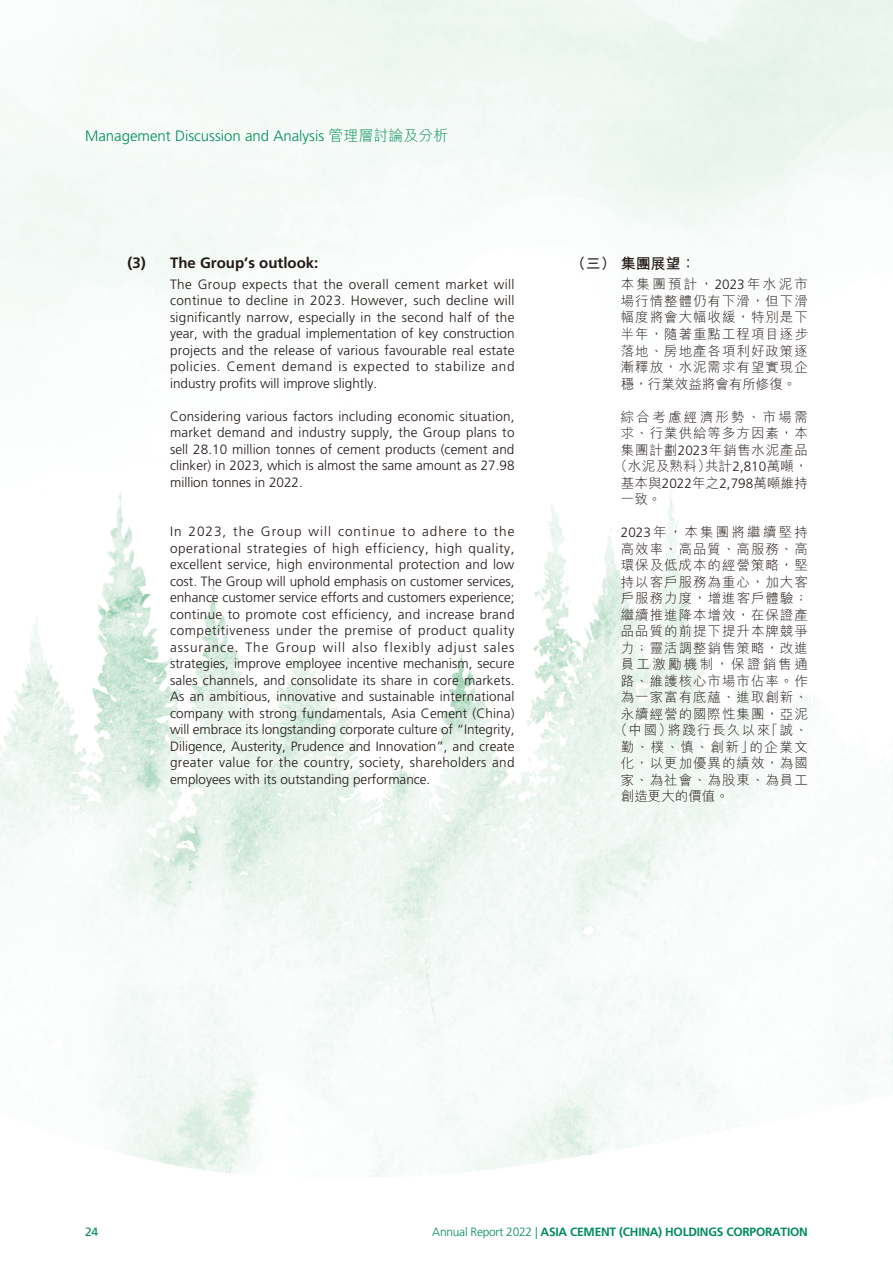
<style>
.page{position:relative;width:893px;height:1263px;background:#fff}
.page>*{position:absolute;margin:0;border:0;box-sizing:border-box;transform-origin:0 0}
.t1{font:300 15px "Frutiger LT Std";color:#008d5a}
.t2{font:700 15px "Frutiger LT Std";color:#231916}
.t3{font:15px "M Hei HK Bold E Ten B5 H";color:#231916}
.t4{font:300 13.5px/16.5px "Frutiger LT Std";color:#231916;text-align:justify}
.t5{font:13.5px/16.5px "M Hei HK Light E Ten B5 H";letter-spacing:.07em;color:#231916;text-align:justify}
.t6{font:13.5px "M Hei HK Light E Ten B5 H";letter-spacing:.17em;color:#231916}
.t7{font:13.5px "M Hei HK Light E Ten B5 H";letter-spacing:.015em;color:#231916}
.t8{font:13.5px "M Hei HK Light E Ten B5 H";letter-spacing:.03em;color:#231916}
.t9{font:13.5px "M Hei HK Light E Ten B5 H";letter-spacing:.165em;color:#231916}
.t10{font:13.5px "M Hei HK Light E Ten B5 H";letter-spacing:.1em;color:#231916}
.t11{font:13.5px "M Hei HK Light E Ten B5 H";color:#231916}
.t12{font:700 12px "Frutiger LT Std";letter-spacing:-.02em;color:#008d5a}
.t13{font:12px "Frutiger LT Std";color:#008d5a}
.s1{font-family:"M Hei HK Light E Ten B5 H";font-weight:400}
.s2{font-family:"Frutiger LT Std";font-weight:300}
.s3{font-weight:300}
</style>
<div class="page">
<img style="left:0;top:0;width:893px;height:1177px">
<p class="t1" style="left:85px;top:128px;width:365px">Management Discussion and Analysis <span class="s1">管理層討論及分析</span></p>
<p class="t2" style="left:128px;top:255px;width:192px">(3) The Group’s outlook:</p>
<p class="t4" style="left:170px;top:276px;width:346px">The Group expects that the overall cement market will continue to decline in 2023. However, such decline will significantly narrow, especially in the second half of the year, with the gradual implementation of key construction projects and the release of various favourable real estate policies. Cement demand is expected to stabilize and industry profits will improve slightly.</p>
<p class="t4" style="left:170px;top:408px;width:346px">Considering various factors including economic situation, market demand and industry supply, the Group plans to sell 28.10 million tonnes of cement products (cement and clinker) in 2023, which is almost the same amount as 27.98 million tonnes in 2022.</p>
<p class="t4" style="left:170px;top:524px;width:346px">In 2023, the Group will continue to adhere to the operational strategies of high efficiency, high quality, excellent service, high environmental protection and low cost. The Group will uphold emphasis on customer services, enhance customer service efforts and customers experience; continue to promote cost efficiency, and increase brand competitiveness under the premise of product quality assurance. The Group will also flexibly adjust sales strategies, improve employee incentive mechanism, secure sales channels, and consolidate its share in core markets.<br>As an ambitious, innovative and sustainable international company with strong fundamentals, Asia Cement (China) will embrace its longstanding corporate culture of “Integrity, Diligence, Austerity, Prudence and Innovation”, and create greater value for the country, society, shareholders and employees with its outstanding performance.</p>
<p class="t3" style="left:571px;top:257px;width:127px">（三）集團展望：</p>
<p class="t5" style="left:621px;top:278px;width:189px">本集團預計，<span class="s2">2023</span>年水泥市場行情整體仍有下滑，但下滑幅度將會大幅收緩，特別是下半年，隨著重點工程項目逐步落地、房地產各項利好政策逐漸釋放，水泥需求有望實現企穩，行業效益將會有所修復。</p>
<p class="t6" style="left:621px;top:411px;width:189px">綜合考慮經濟形勢、市場需</p>
<p class="t5" style="left:621px;top:426px;width:189px">求、行業供給等多方因素，本</p>
<p class="t5" style="left:621px;top:443px;width:189px">集團計劃<span class="s2">2023</span>年銷售水泥產品</p>
<p class="t8" style="left:614px;top:461px;width:195px">（水泥及熟料）共計<span class="s2">2,810</span>萬噸，</p>
<p class="t7" style="left:621px;top:477px;width:189px">基本與<span class="s2">2022</span>年之<span class="s2">2,798</span>萬噸維持</p>
<p class="t5" style="left:621px;top:492px;width:42px">一致。</p>
<p class="t9" style="left:621px;top:527px;width:189px"><span class="s2">2023</span>年，本集團將繼續堅持</p>
<p class="t5" style="left:621px;top:542px;width:189px">高效率、高品質、高服務、高</p>
<p class="t5" style="left:621px;top:558px;width:189px">環保及低成本的經營策略，堅</p>
<p class="t5" style="left:621px;top:575px;width:189px">持以客戶服務為重心，加大客</p>
<p class="t5" style="left:621px;top:591px;width:189px">戶服務力度，增進客戶體驗；</p>
<p class="t5" style="left:621px;top:608px;width:189px">繼續推進降本增效，在保證產</p>
<p class="t5" style="left:621px;top:624px;width:189px">品品質的前提下提升本牌競爭</p>
<p class="t5" style="left:621px;top:641px;width:189px">力；靈活調整銷售策略，改進</p>
<p class="t6" style="left:621px;top:659px;width:189px">員工激勵機制，保證銷售通</p>
<p class="t5" style="left:621px;top:674px;width:189px">路、維護核心市場市佔率。作</p>
<p class="t5" style="left:621px;top:690px;width:189px">為一家富有底蘊、進取創新、</p>
<p class="t5" style="left:621px;top:707px;width:189px">永續經營的國際性集團，亞泥</p>
<p class="t10" style="left:614px;top:725px;width:195px">（中國）將踐行長久以來「誠、</p>
<p class="t5" style="left:621px;top:740px;width:189px">勤、樸、慎、創新」的企業文</p>
<p class="t5" style="left:621px;top:756px;width:189px">化，以更加優異的績效，為國</p>
<p class="t5" style="left:621px;top:773px;width:189px">家、為社會、為股東、為員工</p>
<p class="t11" style="left:621px;top:791px;width:109px">創造更大的價值。</p>
<p class="t13" style="left:85px;top:1226px;width:15px">24</p>
<p class="t12" style="left:432px;top:1226px;width:377px"><span class="s3">Annual Report 2022 |</span> ASIA CEMENT (CHINA) HOLDINGS CORPORATION</p>
</div>
